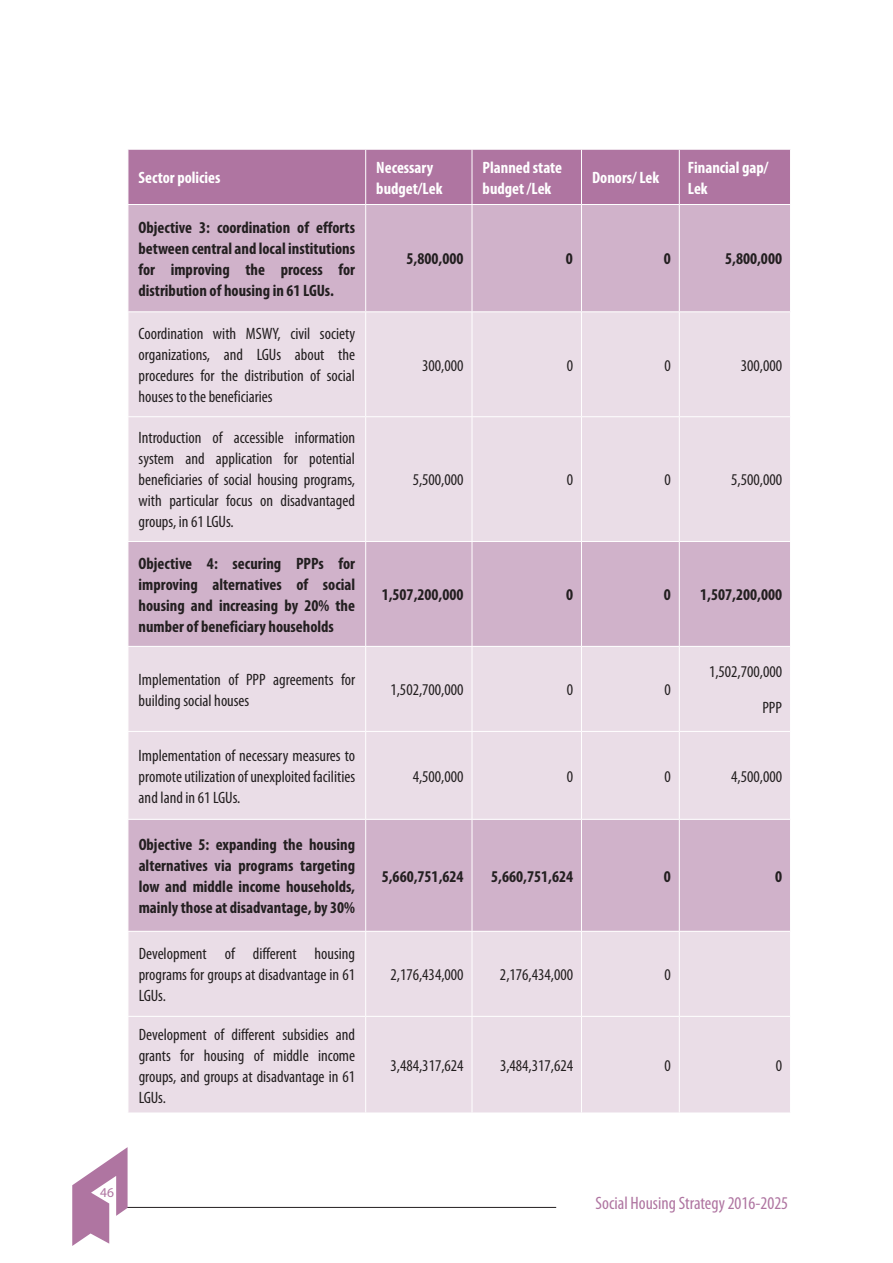
<style>
.page{position:relative;width:893px;height:1263px;background:#fff}
.page>*{position:absolute;margin:0;border:0;box-sizing:border-box;transform-origin:0 0}
.t1{font:condensed 18px "Myriad Pro";color:#af75a1}
.t2{font:condensed 16.5px/21px "Myriad Pro";color:#231f20;text-align:justify}
.t3{font:700 condensed 16.5px/21px "Myriad Pro";color:#231f20;text-align:justify}
.t4{font:700 condensed 16.5px/21px "Myriad Pro";color:#fff}
.t5{font:13.5px "Myriad Pro";color:#af75a1}
</style>
<div class="page">
<hr style="left:126px;top:1207px;width:430px;height:1px;background:#231f20">
<svg style="left:72px;top:1147px;width:56px;height:99px"></svg>
<div style="left:129px;top:150px;width:661px;height:54px;background:#af75a1"></div>
<div style="left:129px;top:205px;width:661px;height:106px;background:#d0b2ca"></div>
<svg style="left:129px;top:312px;width:661px;height:800px;background:#e3d1df"></svg>
<hr style="left:365px;top:150px;width:1px;height:54px;background:#fff">
<hr style="left:472px;top:150px;width:1px;height:54px;background:#fff">
<hr style="left:581px;top:150px;width:1px;height:54px;background:#fff">
<hr style="left:679px;top:150px;width:1px;height:54px;background:#fff">
<hr style="left:365px;top:205px;width:1px;height:106px;background:#fff">
<hr style="left:472px;top:205px;width:1px;height:106px;background:#fff">
<hr style="left:581px;top:205px;width:1px;height:106px;background:#fff">
<hr style="left:679px;top:205px;width:1px;height:106px;background:#fff">
<hr style="left:365px;top:312px;width:1px;height:104px;background:#fff">
<hr style="left:472px;top:312px;width:1px;height:104px;background:#fff">
<hr style="left:581px;top:312px;width:1px;height:104px;background:#fff">
<hr style="left:679px;top:312px;width:1px;height:104px;background:#fff">
<hr style="left:128px;top:416px;width:238px;height:1px;background:#fff">
<hr style="left:366px;top:416px;width:106px;height:1px;background:#fff">
<hr style="left:365px;top:417px;width:1px;height:124px;background:#fff">
<hr style="left:472px;top:416px;width:109px;height:1px;background:#fff">
<hr style="left:472px;top:417px;width:1px;height:124px;background:#fff">
<hr style="left:581px;top:416px;width:98px;height:1px;background:#fff">
<hr style="left:581px;top:417px;width:1px;height:124px;background:#fff">
<hr style="left:679px;top:416px;width:112px;height:1px;background:#fff">
<hr style="left:679px;top:417px;width:1px;height:124px;background:#fff">
<hr style="left:128px;top:541px;width:238px;height:1px;background:#fff">
<hr style="left:366px;top:541px;width:106px;height:1px;background:#fff">
<hr style="left:365px;top:542px;width:1px;height:104px;background:#fff">
<hr style="left:472px;top:541px;width:109px;height:1px;background:#fff">
<hr style="left:472px;top:542px;width:1px;height:104px;background:#fff">
<hr style="left:581px;top:541px;width:98px;height:1px;background:#fff">
<hr style="left:581px;top:542px;width:1px;height:104px;background:#fff">
<hr style="left:679px;top:541px;width:112px;height:1px;background:#fff">
<hr style="left:679px;top:542px;width:1px;height:104px;background:#fff">
<hr style="left:128px;top:646px;width:238px;height:1px;background:#fff">
<hr style="left:366px;top:646px;width:106px;height:1px;background:#fff">
<hr style="left:365px;top:647px;width:1px;height:84px;background:#fff">
<hr style="left:472px;top:646px;width:109px;height:1px;background:#fff">
<hr style="left:472px;top:647px;width:1px;height:84px;background:#fff">
<hr style="left:581px;top:646px;width:98px;height:1px;background:#fff">
<hr style="left:581px;top:647px;width:1px;height:84px;background:#fff">
<hr style="left:679px;top:646px;width:112px;height:1px;background:#fff">
<hr style="left:679px;top:647px;width:1px;height:84px;background:#fff">
<hr style="left:128px;top:731px;width:238px;height:1px;background:#fff">
<hr style="left:366px;top:731px;width:106px;height:1px;background:#fff">
<hr style="left:365px;top:732px;width:1px;height:87px;background:#fff">
<hr style="left:472px;top:731px;width:109px;height:1px;background:#fff">
<hr style="left:472px;top:732px;width:1px;height:87px;background:#fff">
<hr style="left:581px;top:731px;width:98px;height:1px;background:#fff">
<hr style="left:581px;top:732px;width:1px;height:87px;background:#fff">
<hr style="left:679px;top:731px;width:112px;height:1px;background:#fff">
<hr style="left:679px;top:732px;width:1px;height:87px;background:#fff">
<hr style="left:128px;top:819px;width:238px;height:1px;background:#fff">
<hr style="left:366px;top:819px;width:106px;height:1px;background:#fff">
<hr style="left:365px;top:820px;width:1px;height:111px;background:#fff">
<hr style="left:472px;top:819px;width:109px;height:1px;background:#fff">
<hr style="left:472px;top:820px;width:1px;height:111px;background:#fff">
<hr style="left:581px;top:819px;width:98px;height:1px;background:#fff">
<hr style="left:581px;top:820px;width:1px;height:111px;background:#fff">
<hr style="left:679px;top:819px;width:112px;height:1px;background:#fff">
<hr style="left:679px;top:820px;width:1px;height:111px;background:#fff">
<hr style="left:128px;top:931px;width:238px;height:1px;background:#fff">
<hr style="left:366px;top:931px;width:106px;height:1px;background:#fff">
<hr style="left:365px;top:932px;width:1px;height:84px;background:#fff">
<hr style="left:472px;top:931px;width:109px;height:1px;background:#fff">
<hr style="left:472px;top:932px;width:1px;height:84px;background:#fff">
<hr style="left:581px;top:931px;width:98px;height:1px;background:#fff">
<hr style="left:581px;top:932px;width:1px;height:84px;background:#fff">
<hr style="left:679px;top:931px;width:112px;height:1px;background:#fff">
<hr style="left:679px;top:932px;width:1px;height:84px;background:#fff">
<hr style="left:128px;top:1016px;width:238px;height:1px;background:#fff">
<hr style="left:366px;top:1016px;width:106px;height:1px;background:#fff">
<hr style="left:365px;top:1017px;width:1px;height:95px;background:#fff">
<hr style="left:472px;top:1016px;width:109px;height:1px;background:#fff">
<hr style="left:472px;top:1017px;width:1px;height:95px;background:#fff">
<hr style="left:581px;top:1016px;width:98px;height:1px;background:#fff">
<hr style="left:581px;top:1017px;width:1px;height:95px;background:#fff">
<hr style="left:679px;top:1016px;width:112px;height:1px;background:#fff">
<hr style="left:679px;top:1017px;width:1px;height:95px;background:#fff">
<p class="t4" style="left:139px;top:167px;width:83px">Sector policies</p>
<p class="t4" style="left:376px;top:156px;width:68px">Necessary budget/Lek</p>
<p class="t4" style="left:483px;top:156px;width:81px">Planned state budget /Lek</p>
<p class="t4" style="left:592px;top:167px;width:69px">Donors/ Lek</p>
<p class="t4" style="left:688px;top:156px;width:82px">Financial gap/<br>Lek</p>
<p class="t3" style="left:139px;top:217px;width:218px">Objective 3: coordination of efforts between central and local institutions for improving the process for distribution of housing in 61 LGUs.</p>
<p class="t3" style="left:407px;top:248px;width:58px">5,800,000</p>
<p class="t3" style="left:566px;top:248px;width:9px">0</p>
<p class="t3" style="left:664px;top:248px;width:9px">0</p>
<p class="t3" style="left:725px;top:248px;width:58px">5,800,000</p>
<p class="t2" style="left:139px;top:323px;width:218px">Coordination with MSWY, civil society organizations, and LGUs about the procedures for the distribution of social houses to the beneficiaries</p>
<p class="t2" style="left:139px;top:427px;width:218px">Introduction of accessible information system and application for potential beneficiaries of social housing programs, with particular focus on disadvantaged groups, in 61 LGUs.</p>
<p class="t3" style="left:139px;top:552px;width:218px">Objective 4: securing PPPs for improving alternatives of social housing and increasing by 20% the number of beneficiary households</p>
<p class="t2" style="left:422px;top:354px;width:43px">300,000</p>
<p class="t2" style="left:567px;top:354px;width:8px">0</p>
<p class="t2" style="left:664px;top:354px;width:8px">0</p>
<p class="t2" style="left:741px;top:354px;width:43px">300,000</p>
<p class="t2" style="left:413px;top:469px;width:52px">5,500,000</p>
<p class="t2" style="left:567px;top:469px;width:8px">0</p>
<p class="t2" style="left:664px;top:469px;width:8px">0</p>
<p class="t2" style="left:731px;top:469px;width:52px">5,500,000</p>
<p class="t3" style="left:382px;top:584px;width:83px">1,507,200,000</p>
<p class="t3" style="left:566px;top:584px;width:9px">0</p>
<p class="t3" style="left:664px;top:584px;width:9px">0</p>
<p class="t3" style="left:700px;top:584px;width:83px">1,507,200,000</p>
<p class="t2" style="left:139px;top:668px;width:218px">Implementation of PPP agreements for building social houses</p>
<p class="t2" style="left:390px;top:679px;width:75px">1,502,700,000</p>
<p class="t2" style="left:567px;top:679px;width:8px">0</p>
<p class="t2" style="left:664px;top:679px;width:8px">0</p>
<p class="t2" style="left:709px;top:654px;width:75px;line-height:35.8px;text-align:right">1,502,700,000<br>PPP</p>
<p class="t2" style="left:139px;top:744px;width:218px">Implementation of necessary measures to promote utilization of unexploited facilities and land in 61 LGUs.</p>
<p class="t3" style="left:139px;top:834px;width:218px">Objective 5: expanding the housing alternatives via programs targeting low and middle income households, mainly those at disadvantage, by 30%</p>
<p class="t2" style="left:139px;top:943px;width:218px">Development of different housing programs for groups at disadvantage in 61<br>LGUs.</p>
<p class="t2" style="left:139px;top:1023px;width:218px">Development of different subsidies and grants for housing of middle income groups, and groups at disadvantage in 61<br>LGUs.</p>
<p class="t2" style="left:413px;top:765px;width:52px">4,500,000</p>
<p class="t2" style="left:567px;top:765px;width:8px">0</p>
<p class="t2" style="left:664px;top:765px;width:8px">0</p>
<p class="t2" style="left:731px;top:765px;width:52px">4,500,000</p>
<p class="t3" style="left:382px;top:865px;width:83px">5,660,751,624</p>
<p class="t3" style="left:491px;top:865px;width:83px">5,660,751,624</p>
<p class="t3" style="left:664px;top:865px;width:9px">0</p>
<p class="t3" style="left:775px;top:865px;width:9px">0</p>
<p class="t2" style="left:390px;top:964px;width:75px">2,176,434,000</p>
<p class="t2" style="left:500px;top:964px;width:75px">2,176,434,000</p>
<p class="t2" style="left:665px;top:964px;width:8px">0</p>
<p class="t2" style="left:390px;top:1055px;width:75px">3,484,317,624</p>
<p class="t2" style="left:500px;top:1055px;width:75px">3,484,317,624</p>
<p class="t2" style="left:665px;top:1055px;width:8px">0</p>
<p class="t2" style="left:776px;top:1055px;width:8px">0</p>
<p class="t5" style="left:100px;top:1184px;width:15px">46</p>
<p class="t1" style="left:595px;top:1192px;width:194px">Social Housing Strategy 2016-2025</p>
</div>
